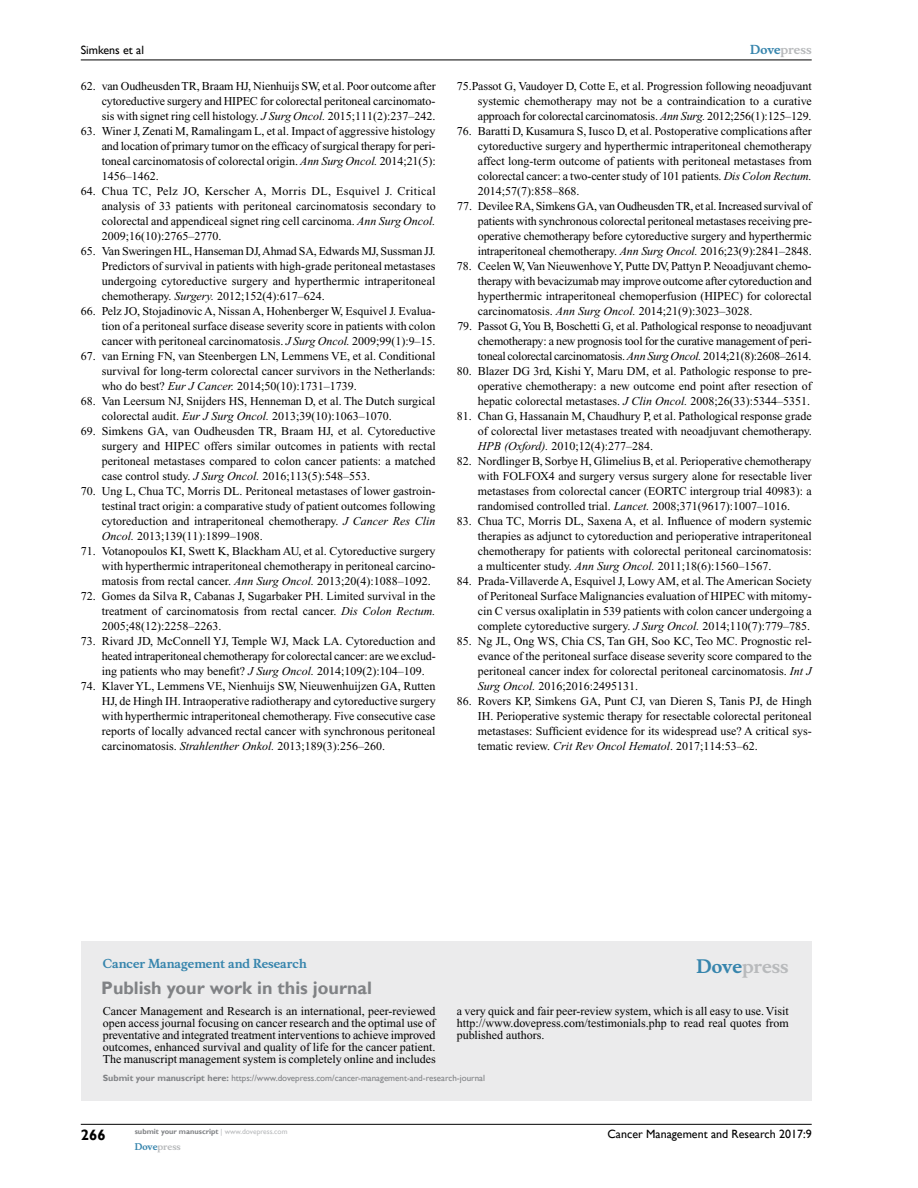
<style>
.page{position:relative;width:918px;height:1188px;background:#fff}
.page>*{position:absolute;margin:0;border:0;box-sizing:border-box;transform-origin:0 0}
.t1{font:700 18px "Gill Sans";color:#808285}
.t2{font:700 18px "Musee";color:#b8babc}
.t3{font:700 15px "Gill Sans";color:#000}
.t4{font:12px/15px "Times New Roman";color:#000;text-align:justify}
.t5{font:12px "Gill Sans";color:#000}
.t6{font:700 12px "Musee";color:#3785ad}
.t7{font:700 12px "Musee";color:#b8babc}
.t8{font:9px "Gill Sans";color:#808285}
.t9{font:700 9px "Musee";color:#b8babc}
.t10{font:700 7.5px "Gill Sans";color:#808285}
.s1{font-style:italic}
.s2{color:#3785ad}
.s3{font-weight:700}
.s4{font-weight:400;color:#b8babc}
</style>
<div class="page">
<div style="left:81px;top:941px;width:731px;height:160px;background:#ebebec"></div>
<hr style="left:81px;top:1124px;width:731px;height:1px;background:#000">
<hr style="left:81px;top:60px;width:731px;height:1px;background:#000">
<p class="t5" style="left:81px;top:43px;width:65px">Simkens et al</p>
<p class="t4" style="left:102px;top:79px;width:335px;text-indent:-21px">62. van Oudheusden TR, Braam HJ, Nienhuijs SW, et al. Poor outcome after cytoreductive surgery and HIPEC for colorectal peritoneal carcinomato&shy;sis with signet ring cell histology. <span class="s1">J Surg Oncol.</span> 2015;111(2):237–242.</p>
<p class="t4" style="left:102px;top:124px;width:335px;text-indent:-21px">63. Winer J, Zenati M, Ramalingam L, et al. Impact of aggressive histology and location of primary tumor on the efficacy of surgical therapy for peri&shy;toneal carcinomatosis of colorectal origin. <span class="s1">Ann Surg Oncol.</span> 2014;21(5):<br>1456–1462.</p>
<p class="t4" style="left:102px;top:184px;width:336px;text-indent:-21px">64. Chua TC, Pelz JO, Kerscher A, Morris DL, Esquivel J. Critical analysis of 33 patients with peritoneal carcinomatosis secondary to colorectal and appendiceal signet ring cell carcinoma. <span class="s1">Ann Surg Oncol.<br></span>2009;16(10):2765–2770.</p>
<p class="t4" style="left:102px;top:244px;width:335px;text-indent:-21px">65. Van Sweringen HL, Hanseman DJ, Ahmad SA, Edwards MJ, Sussman JJ.<br>Predictors of survival in patients with high-grade peritoneal metastases undergoing cytoreductive surgery and hyperthermic intraperitoneal chemotherapy. <span class="s1">Surgery.</span> 2012;152(4):617–624.</p>
<p class="t4" style="left:102px;top:304px;width:335px;text-indent:-21px">66. Pelz JO, Stojadinovic A, Nissan A, Hohenberger W, Esquivel J. Evalua&shy;tion of a peritoneal surface disease severity score in patients with colon cancer with peritoneal carcinomatosis. <span class="s1">J Surg Oncol.</span> 2009;99(1):9–15.</p>
<p class="t4" style="left:102px;top:349px;width:335px;text-indent:-21px">67. van Erning FN, van Steenbergen LN, Lemmens VE, et al. Conditional survival for long-term colorectal cancer survivors in the Netherlands: who do best? <span class="s1">Eur J Cancer.</span> 2014;50(10):1731–1739.</p>
<p class="t4" style="left:102px;top:394px;width:335px;text-indent:-21px">68. Van Leersum NJ, Snijders HS, Henneman D, et al. The Dutch surgical colorectal audit. <span class="s1">Eur J Surg Oncol.</span> 2013;39(10):1063–1070.</p>
<p class="t4" style="left:102px;top:424px;width:336px;text-indent:-21px">69. Simkens GA, van Oudheusden TR, Braam HJ, et al. Cytoreductive surgery and HIPEC offers similar outcomes in patients with rectal peritoneal metastases compared to colon cancer patients: a matched case control study. <span class="s1">J Surg Oncol.</span> 2016;113(5):548–553.</p>
<p class="t4" style="left:102px;top:484px;width:335px;text-indent:-21px">70. Ung L, Chua TC, Morris DL. Peritoneal metastases of lower gastroin&shy;testinal tract origin: a comparative study of patient outcomes following cytoreduction and intraperitoneal chemotherapy. <span class="s1">J Cancer Res Clin Oncol.</span> 2013;139(11):1899–1908.</p>
<p class="t4" style="left:102px;top:544px;width:335px;text-indent:-21px">71. Votanopoulos KI, Swett K, Blackham AU, et al. Cytoreductive surgery with hyperthermic intraperitoneal chemotherapy in peritoneal carcino&shy;matosis from rectal cancer. <span class="s1">Ann Surg Oncol.</span> 2013;20(4):1088–1092.</p>
<p class="t4" style="left:102px;top:589px;width:335px;text-indent:-21px">72. Gomes da Silva R, Cabanas J, Sugarbaker PH. Limited survival in the treatment of carcinomatosis from rectal cancer. <span class="s1">Dis Colon Rectum.<br></span>2005;48(12):2258–2263.</p>
<p class="t4" style="left:102px;top:634px;width:335px;text-indent:-21px">73. Rivard JD, McConnell YJ, Temple WJ, Mack LA. Cytoreduction and heated intraperitoneal chemotherapy for colorectal cancer: are we exclud&shy;ing patients who may benefit? <span class="s1">J Surg Oncol.</span> 2014;109(2):104–109.</p>
<p class="t4" style="left:102px;top:679px;width:335px;text-indent:-21px">74. Klaver YL, Lemmens VE, Nienhuijs SW, Nieuwenhuijzen GA, Rutten HJ, de Hingh IH. Intraoperative radiotherapy and cytoreductive surgery with hyperthermic intraperitoneal chemotherapy. Five consecutive case reports of locally advanced rectal cancer with synchronous peritoneal carcinomatosis. <span class="s1">Strahlenther Onkol.</span> 2013;189(3):256–260.</p>
<p class="t7" style="left:750px;top:43px;width:63px"><span class="s2">Dove</span>press</p>
<p class="t4" style="left:478px;top:79px;width:335px;text-indent:-21px">75.Passot G, Vaudoyer D, Cotte E, et al. Progression following neoadjuvant systemic chemotherapy may not be a contraindication to a curative approach for colorectal carcinomatosis. <span class="s1">Ann Surg.</span> 2012;256(1):125–129.</p>
<p class="t4" style="left:478px;top:124px;width:335px;text-indent:-21px">76. Baratti D, Kusamura S, Iusco D, et al. Postoperative complications after cytoreductive surgery and hyperthermic intraperitoneal chemotherapy affect long-term outcome of patients with peritoneal metastases from colorectal cancer: a two-center study of 101 patients. <span class="s1">Dis Colon Rectum.<br></span>2014;57(7):858–868.</p>
<p class="t4" style="left:478px;top:199px;width:336px;text-indent:-21px">77. Devilee RA, Simkens GA, van Oudheusden TR, et al. Increased survival of patients with synchronous colorectal peritoneal metastases receiving pre&shy;operative chemotherapy before cytoreductive surgery and hyperthermic intraperitoneal chemotherapy. <span class="s1">Ann Surg Oncol.</span> 2016;23(9):2841–2848.</p>
<p class="t4" style="left:478px;top:259px;width:335px;text-indent:-21px">78. Ceelen W, Van Nieuwenhove Y, Putte DV, Pattyn P. Neoadjuvant chemo&shy;therapy with bevacizumab may improve outcome after cytoreduction and hyperthermic intraperitoneal chemoperfusion (HIPEC) for colorectal carcinomatosis. <span class="s1">Ann Surg Oncol.</span> 2014;21(9):3023–3028.</p>
<p class="t4" style="left:478px;top:319px;width:335px;text-indent:-20px">79. Passot G, You B, Boschetti G, et al. Pathological response to neoadjuvant chemotherapy: a new prognosis tool for the curative management of peri&shy;toneal colorectal carcinomatosis. <span class="s1">Ann Surg Oncol.</span> 2014;21(8):2608–2614.</p>
<p class="t4" style="left:478px;top:364px;width:335px;text-indent:-21px">80. Blazer DG 3rd, Kishi Y, Maru DM, et al. Pathologic response to pre&shy;operative chemotherapy: a new outcome end point after resection of hepatic colorectal metastases. <span class="s1">J Clin Oncol.</span> 2008;26(33):5344–5351.</p>
<p class="t4" style="left:478px;top:409px;width:335px;text-indent:-21px">81. Chan G, Hassanain M, Chaudhury P, et al. Pathological response grade of colorectal liver metastases treated with neoadjuvant chemotherapy.<br><span class="s1">HPB (Oxford).</span> 2010;12(4):277–284.</p>
<p class="t4" style="left:478px;top:454px;width:335px;text-indent:-21px">82. Nordlinger B, Sorbye H, Glimelius B, et al. Perioperative chemotherapy with FOLFOX4 and surgery versus surgery alone for resectable liver metastases from colorectal cancer (EORTC intergroup trial 40983): a randomised controlled trial. <span class="s1">Lancet.</span> 2008;371(9617):1007–1016.</p>
<p class="t4" style="left:478px;top:514px;width:335px;text-indent:-21px">83. Chua TC, Morris DL, Saxena A, et al. Influence of modern systemic therapies as adjunct to cytoreduction and perioperative intraperitoneal chemotherapy for patients with colorectal peritoneal carcinomatosis: a multicenter study. <span class="s1">Ann Surg Oncol.</span> 2011;18(6):1560–1567.</p>
<p class="t4" style="left:478px;top:574px;width:335px;text-indent:-21px">84. Prada-Villaverde A, Esquivel J, Lowy AM, et al. The American Society of Peritoneal Surface Malignancies evaluation of HIPEC with mitomy&shy;cin C versus oxaliplatin in 539 patients with colon cancer undergoing a complete cytoreductive surgery. <span class="s1">J Surg Oncol.</span> 2014;110(7):779–785.</p>
<p class="t4" style="left:478px;top:634px;width:335px;text-indent:-21px">85. Ng JL, Ong WS, Chia CS, Tan GH, Soo KC, Teo MC. Prognostic rel&shy;evance of the peritoneal surface disease severity score compared to the peritoneal cancer index for colorectal peritoneal carcinomatosis. <span class="s1">Int J Surg Oncol.</span> 2016;2016:2495131.</p>
<p class="t4" style="left:478px;top:694px;width:335px;text-indent:-21px">86. Rovers KP, Simkens GA, Punt CJ, van Dieren S, Tanis PJ, de Hingh IH. Perioperative systemic therapy for resectable colorectal peritoneal metastases: Sufficient evidence for its widespread use? A critical sys&shy;tematic review. <span class="s1">Crit Rev Oncol Hematol</span>. 2017;114:53–62.</p>
<p class="t6" style="left:103px;top:956px;width:206px">Cancer Management and Research</p>
<h1 class="t1" style="left:101px;top:977px;width:272px">Publish your work in this journal</h1>
<h1 class="t2" style="left:697px;top:955px;width:94px"><span class="s2">Dove</span>press</h1>
<p class="t4" style="left:103px;top:1005px;width:334px;line-height:12px">Cancer Management and Research is an international, peer-reviewed open access journal focusing on cancer research and the optimal use of preventative and integrated treatment interventions to achieve improved outcomes, enhanced survival and quality of life for the cancer patient.<br>The manuscript management system is completely online and includes</p>
<p class="t4" style="left:457px;top:1005px;width:333px;line-height:12px">a very quick and fair peer-review system, which is all easy to use. Visit http://www.dovepress.com/testimonials.php to read real quotes from published authors.</p>
<p class="t8" style="left:103px;top:1072px;width:384px"><span class="s3">Submit your manuscript here:</span> https://www.dovepress.com/cancer-management-and-research-journal</p>
<p class="t3" style="left:81px;top:1126px;width:26px">266</p>
<p class="t10" style="left:135px;top:1127px;width:154px">submit your manuscript <span class="s4">| www.dovepress.com</span></p>
<p class="t9" style="left:135px;top:1141px;width:48px"><span class="s2">Dove</span>press</p>
<p class="t5" style="left:607px;top:1127px;width:206px">Cancer Management and Research 2017:9</p>
</div>
